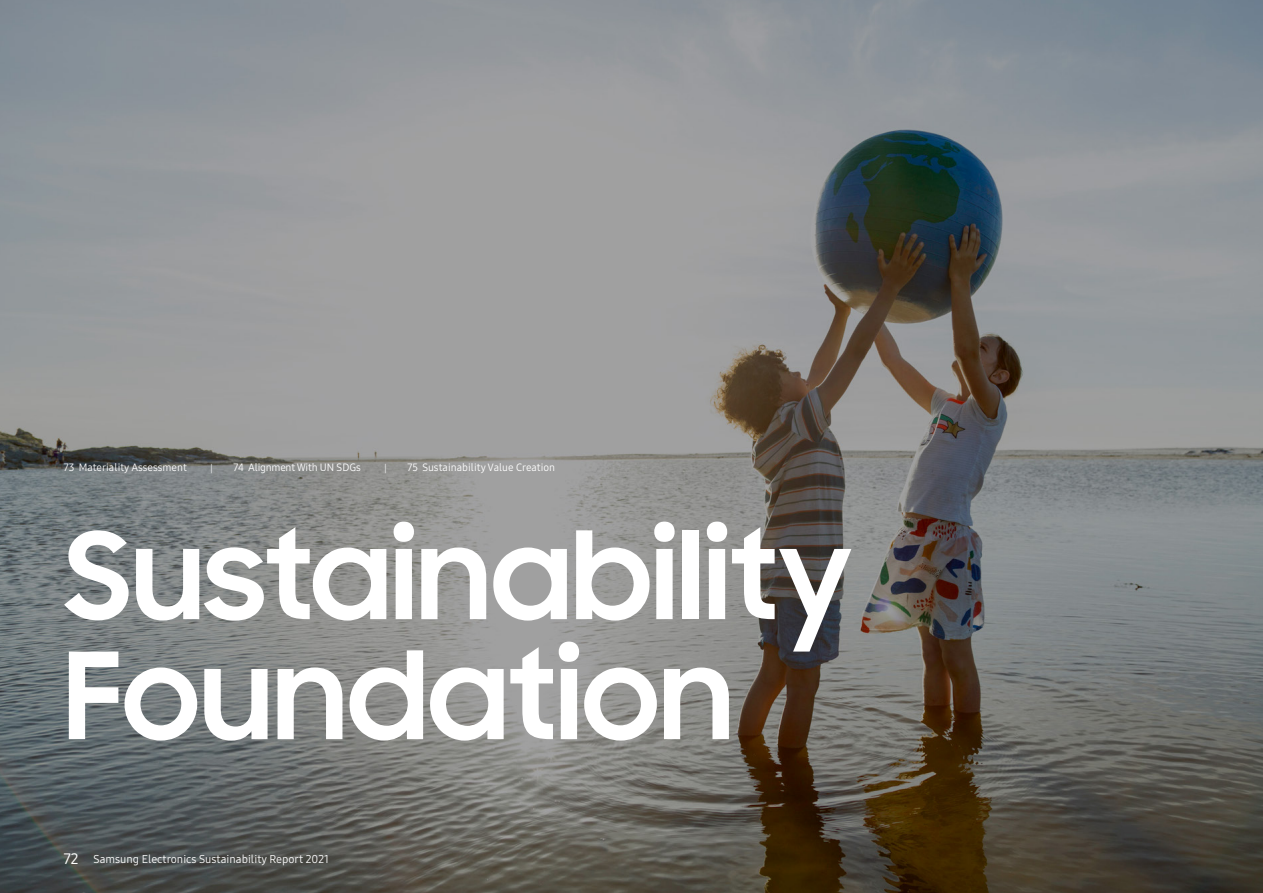
<style>
.page{position:relative;width:1263px;height:893px;background:#fff}
.page>*{position:absolute;margin:0;border:0;box-sizing:border-box;transform-origin:0 0}
.t1{font:700 120px/120px "Samsung Sharp Sans";color:#fff}
.t2{font:11.25px "Samsung One Korean OTF 400";color:#fff}
.t3{font:10.5px "Samsung One Korean OTF 400";color:#fff}
.t4{font:10.5px "Samsung One Korean OTF 400";letter-spacing:-.025em;color:#fff}
.t5{font:9px "Samsung One Korean OTF 400";color:#fff}
.s1{font-family:"Samsung One Korean OTF 500";font-size:15px}
</style>
<div class="page">
<img style="left:0;top:0;width:1263px;height:893px">
<p class="t3" style="left:64px;top:461px;width:125px">73 Materiality Assessment</p>
<p class="t5" style="left:210px;top:462px;width:4px">|</p>
<p class="t4" style="left:234px;top:461px;width:129px">74 Alignment With UN SDGs</p>
<p class="t5" style="left:384px;top:462px;width:4px">|</p>
<p class="t3" style="left:407px;top:461px;width:149px">75 Sustainability Value Creation</p>
<h1 class="t1" style="left:64px;top:510px;width:790px">Sustainability<br>Foundation</h1>
<p class="t2" style="left:64px;top:851px;width:267px"><span class="s1">72</span> Samsung Electronics Sustainability Report 2021</p>
</div>
